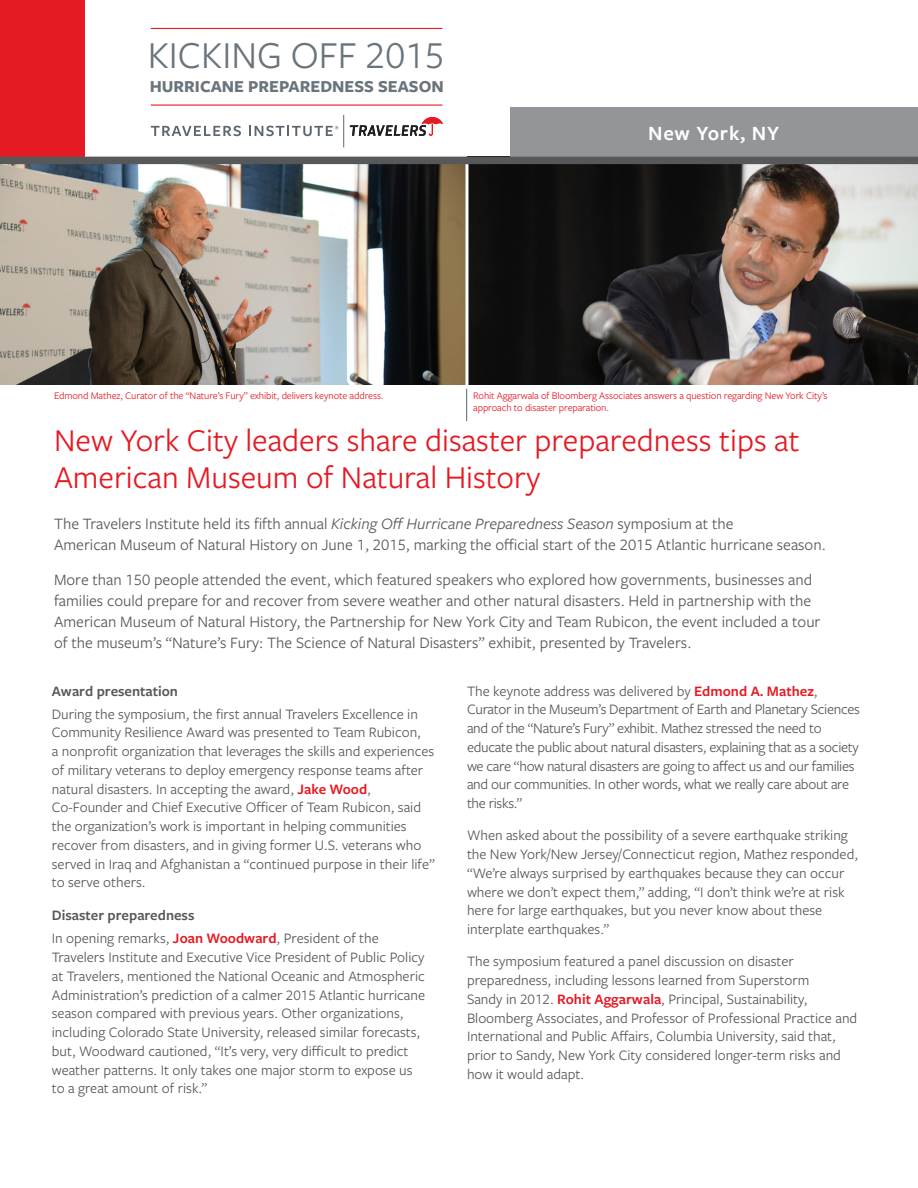
<style>
.page{position:relative;width:918px;height:1188px;background:#fff}
.page>*{position:absolute;margin:0;border:0;box-sizing:border-box;transform-origin:0 0}
.t1{font:39.6px "Freight Sans Pro";color:#6a747b}
.t2{font:33px/37.5px "Freight Sans Pro";color:#e51a23}
.Body_copy{font:600 21px "Freight Sans Pro";letter-spacing:.04em;color:#fff}
.t3{font:700 17.4px "Freight Sans Pro";color:#6a747b}
.Body_copy-2{font:16.5px/21px "Freight Sans Pro";color:#57585a}
.Body_copy-3{font:15px/18.8px "Freight Sans Pro";color:#57585a}
.Body_copy-4{font:15px/18.8px "Freight Sans Pro";letter-spacing:-.02em;color:#57585a}
.Subheader{font:600 15px "Freight Sans Pro";color:#57585a}
.Body_copy-5{font:10.5px/12px "Freight Sans Pro";letter-spacing:-.01em;color:#e51a23}
.s1{font-style:italic}
.s2{font-weight:600;color:#e51a23}
</style>
<div class="page">
<img style="left:0;top:164px;width:918px;height:221px">
<div style="left:510px;top:107px;width:408px;height:51px;background:#939598"></div>
<div style="left:0;top:0;width:85px;height:160px;background:#e51a23"></div>
<hr style="left:151px;top:28px;width:291px;height:1px;background:#e51a23">
<hr style="left:151px;top:105px;width:291px;height:1px;background:#e51a23">
<svg style="left:350px;top:117px;width:93px;height:19px"></svg>
<hr style="left:343px;top:115px;width:1px;height:32px;background:#5c666f">
<svg style="left:151px;top:126px;width:90px;height:10px"></svg>
<svg style="left:249px;top:126px;width:90px;height:10px"></svg>
<hr style="left:466px;top:164px;width:3px;height:221px;background:#fff">
<div style="left:0;top:157px;width:918px;height:7px;background:#57585a"></div>
<hr style="left:466px;top:389px;width:1px;height:32px;background:#5c666f">
<p class="t1" style="left:148px;top:29px;width:298px">KICKING OFF 2015</p>
<p class="t3" style="left:150px;top:75px;width:296px">HURRICANE PREPAREDNESS SEASON</p>
<p class="Body_copy" style="left:648px;top:119px;width:133px">New York, NY</p>
<p class="Body_copy-5" style="left:54px;top:389px;width:331px">Edmond Mathez, Curator of the “Nature’s Fury” exhibit, delivers keynote address.</p>
<p class="Body_copy-5" style="left:473px;top:390px;width:356px">Rohit Aggarwala of Bloomberg Associates answers a question regarding New York City’s approach to disaster preparation.</p>
<p class="t2" style="left:54px;top:420px;width:747px">New York City leaders share disaster preparedness tips at<br>American Museum of Natural History</p>
<p class="Body_copy-2" style="left:54px;top:513px;width:773px">The Travelers Institute held its fifth annual <span class="s1">Kicking Off Hurricane Preparedness Season</span> symposium at the<br>American Museum of Natural History on June 1, 2015, marking the official start of the 2015 Atlantic hurricane season.</p>
<p class="Body_copy-2" style="left:54px;top:568px;width:768px">More than 150 people attended the event, which featured speakers who explored how governments, businesses and families could prepare for and recover from severe weather and other natural disasters. Held in partnership with the American Museum of Natural History, the Partnership for New York City and Team Rubicon, the event included a tour of the museum’s “Nature’s Fury: The Science of Natural Disasters” exhibit, presented by Travelers.</p>
<p class="Subheader" style="left:52px;top:681px;width:128px">Award presentation</p>
<p class="Body_copy-3" style="left:52px;top:704px;width:385px">During the symposium, the first annual Travelers Excellence in Community Resilience Award was presented to Team Rubicon,<br>a nonprofit organization that leverages the skills and experiences of military veterans to deploy emergency response teams after natural disasters. In accepting the award, <span class="s2">Jake Wood</span>, Co-Founder and Chief Executive Officer of Team Rubicon, said the organization’s work is important in helping communities recover from disasters, and in giving former U.S. veterans who served in Iraq and Afghanistan a “continued purpose in their life” to serve others.</p>
<p class="Subheader" style="left:52px;top:905px;width:144px">Disaster preparedness</p>
<p class="Body_copy-3" style="left:52px;top:929px;width:375px">In opening remarks, <span class="s2">Joan Woodward</span>, President of the Travelers Institute and Executive Vice President of Public Policy at Travelers, mentioned the National Oceanic and Atmospheric Administration’s prediction of a calmer 2015 Atlantic hurricane season compared with previous years. Other organizations, including Colorado State University, released similar forecasts, but, Woodward cautioned, “It’s very, very difficult to predict weather patterns. It only takes one major storm to expose us to a great amount of risk.”</p>
<p class="Body_copy-4" style="left:467px;top:681px;width:395px">The keynote address was delivered by <span class="s2">Edmond A. Mathez</span>, Curator in the Museum’s Department of Earth and Planetary Sciences and of the “Nature’s Fury” exhibit. Mathez stressed the need to educate the public about natural disasters, explaining that as a society we care “how natural disasters are going to affect us and our families and our communities. In other words, what we really care about are the risks.”</p>
<p class="Body_copy-3" style="left:467px;top:825px;width:393px">When asked about the possibility of a severe earthquake striking the New York/New Jersey/Connecticut region, Mathez responded, “We’re always surprised by earthquakes because they can occur where we don’t expect them,” adding, “I don’t think we’re at risk here for large earthquakes, but you never know about these interplate earthquakes.”</p>
<p class="Body_copy-3" style="left:467px;top:951px;width:392px">The symposium featured a panel discussion on disaster preparedness, including lessons learned from Superstorm<br>Sandy in 2012. <span class="s2">Rohit Aggarwala</span>, Principal, Sustainability, Bloomberg Associates, and Professor of Professional Practice and International and Public Affairs, Columbia University, said that, prior to Sandy, New York City considered longer-term risks and how it would adapt.</p>
</div>
